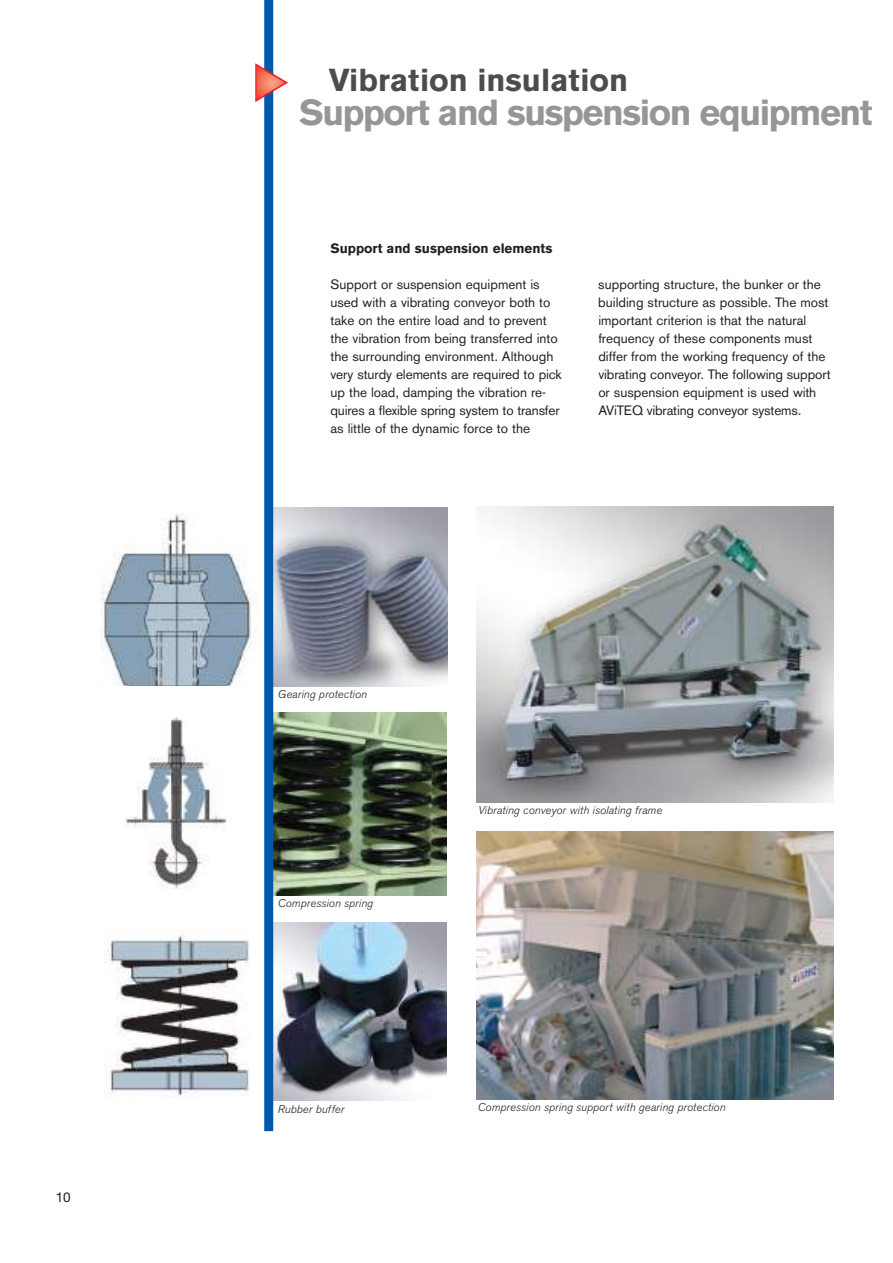
<style>
.page{position:relative;width:893px;height:1263px;background:#fff}
.page>*{position:absolute;margin:0;border:0;box-sizing:border-box;transform-origin:0 0}
.t1{font:700 36px "Standard Grotesk BSK";letter-spacing:-.04em;color:#969698}
.t2{font:700 31.5px "Standard Grotesk BSK";color:#4e4b4c}
.t3{font:13.5px/18px "Standard Grotesk BSK";color:#241f1f}
.t4{font:700 13.5px "Standard Grotesk BSK";color:#241f1f}
.t5{font:13.5px "Helvetica Neue LT Std";color:#241f1f}
.t6{font:italic 300 11.25px "Standard Grotesk BSK";letter-spacing:.01em;color:#241f1f}
</style>
<div class="page">
<img style="left:273px;top:922px;width:173px;height:179px">
<img style="left:273px;top:507px;width:174px;height:179px">
<img style="left:101px;top:514px;width:155px;height:172px">
<img style="left:104px;top:929px;width:146px;height:168px">
<img style="left:125px;top:717px;width:100px;height:171px">
<img style="left:476px;top:832px;width:357px;height:268px">
<img style="left:273px;top:713px;width:173px;height:182px">
<div style="left:264px;top:0;width:9px;height:1131px;background:#0059ab"></div>
<svg style="left:255px;top:63px;width:33px;height:39px"></svg>
<img style="left:476px;top:506px;width:357px;height:296px">
<p class="t5" style="left:56px;top:1192px;width:17px">10</p>
<h2 class="t2" style="left:329px;top:63px;width:301px">Vibration insulation</h2>
<h1 class="t1" style="left:299px;top:93px;width:575px">Support and suspension equipment</h1>
<p class="t4" style="left:330px;top:240px;width:224px">Support and suspension elements</p>
<p class="t3" style="left:330px;top:275px;width:233px">Support or suspension equipment is used with a vibrating conveyor both to take on the entire load and to prevent the vibration from being transferred into the surrounding environment. Although very sturdy elements are required to pick up the load, damping the vibration re&shy;quires a flexible spring system to transfer as little of the dynamic force to the</p>
<p class="t3" style="left:598px;top:275px;width:234px">supporting structure, the bunker or the building structure as possible. The most important criterion is that the natural frequency of these components must differ from the working frequency of the vibrating conveyor. The following support or suspension equipment is used with AViTEQ vibrating conveyor systems.</p>
<p class="t6" style="left:278px;top:688px;width:91px">Gearing protection</p>
<p class="t6" style="left:278px;top:898px;width:97px">Compression spring</p>
<p class="t6" style="left:278px;top:1103px;width:68px">Rubber buffer</p>
<p class="t6" style="left:478px;top:804px;width:186px">Vibrating conveyor with isolating frame</p>
<p class="t6" style="left:478px;top:1102px;width:249px">Compression spring support with gearing protection</p>
</div>
